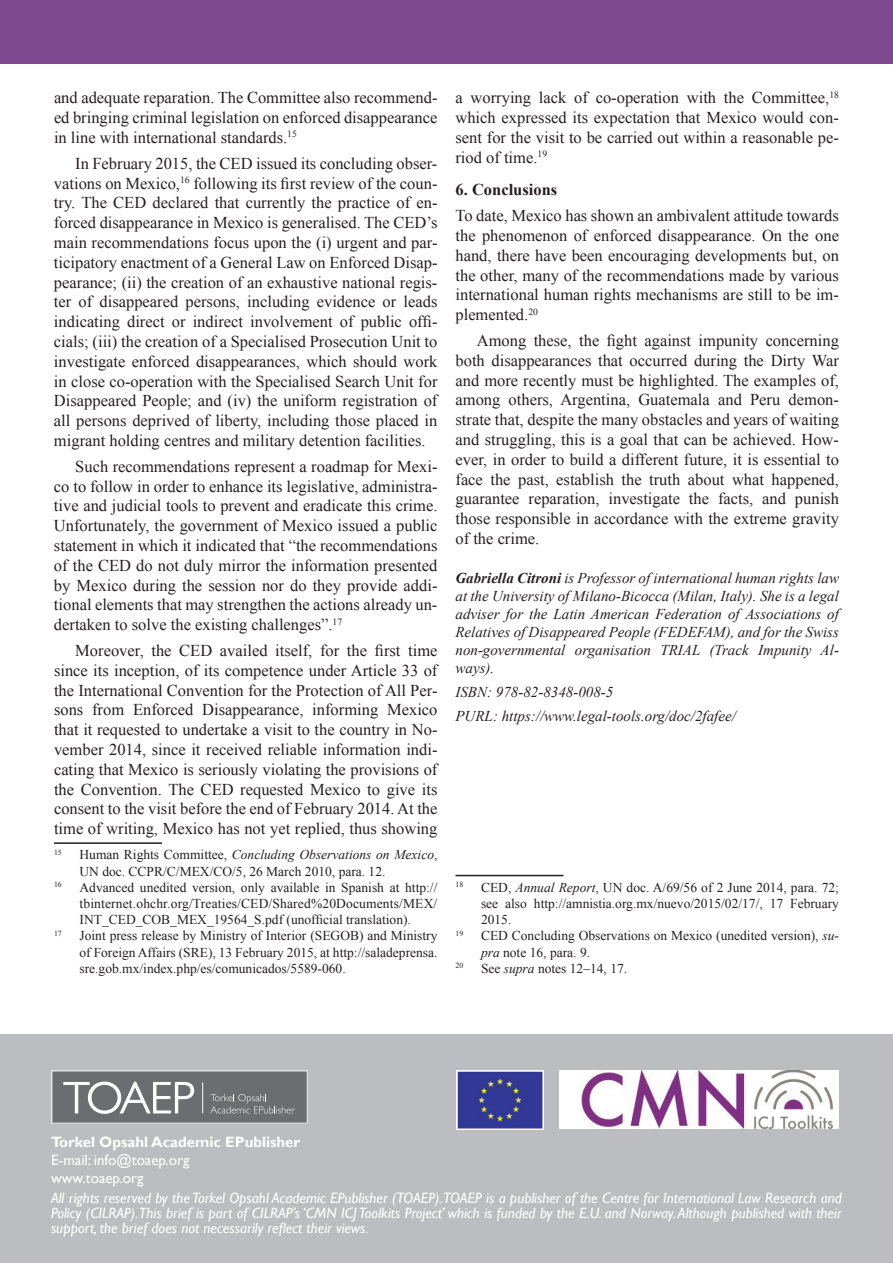
<style>
.page{position:relative;width:893px;height:1263px;background:#fff}
.page>*{position:absolute;margin:0;border:0;box-sizing:border-box;transform-origin:0 0}
.t1{font:16.5px/19.8px "Times New Roman";color:#231f20;text-align:justify}
.t2{font:700 16.5px "Times New Roman";color:#231f20}
.t3{font:italic 15px/18px "Times New Roman";color:#231f20;text-align:justify}
.t4{font:italic 15px/15px "Gill Sans";color:#fff;text-align:justify}
.t5{font:15px/18px "Gill Sans";color:#fff}
.t6{font:700 15px "Gill Sans";color:#fff}
.t7{font:13.5px/16.2px "Times New Roman";color:#231f20;text-align:justify}
.t8{font:7.8px "Times New Roman";color:#231f20}
.s1{font-style:italic}
.s2{font-weight:700}
</style>
<div class="page">
<div style="left:0;top:1035px;width:893px;height:228px;background:#bcbdc0"></div>
<div style="left:0;top:0;width:893px;height:64px;background:#7e4890"></div>
<svg style="left:53px;top:1072px;width:253px;height:50px"></svg>
<hr style="left:202px;top:1082px;width:1px;height:31px;background:#fff">
<div style="left:51px;top:1070px;width:257px;height:54px;border:1px solid #fff"></div>
<img style="left:456px;top:1070px;width:87px;height:59px">
<img style="left:560px;top:1071px;width:278px;height:58px">
<hr style="left:54px;top:842px;width:108px;height:2px;background:#231f20">
<hr style="left:455px;top:875px;width:108px;height:1px;background:#231f20">
<p class="t1" style="left:54px;top:88px;width:385px">and adequate reparation. The Committee also recommend&shy;ed bringing criminal legislation on enforced disappearance in line with international standards.<sup>15</sup></p>
<p class="t1" style="left:54px;top:153px;width:385px;text-indent:21px">In February 2015, the CED issued its concluding obser&shy;vations on Mexico,<sup>16</sup> following its first review of the coun&shy;try. The CED declared that currently the practice of en&shy;forced disappearance in Mexico is generalised. The CED’s main recommendations focus upon the (i) urgent and par&shy;ticipatory enactment of a General Law on Enforced Disap&shy;pearance; (ii) the creation of an exhaustive national regis&shy;ter of disappeared persons, including evidence or leads indicating direct or indirect involvement of public offi&shy;cials; (iii) the creation of a Specialised Prosecution Unit to investigate enforced disappearances, which should work in close co-operation with the Specialised Search Unit for Disappeared People; and (iv) the uniform registration of all persons deprived of liberty, including those placed in migrant holding centres and military detention facilities.</p>
<p class="t1" style="left:54px;top:456px;width:385px;text-indent:21px">Such recommendations represent a roadmap for Mexi&shy;co to follow in order to enhance its legislative, administra&shy;tive and judicial tools to prevent and eradicate this crime.<br>Unfortunately, the government of Mexico issued a public statement in which it indicated that “the recommendations of the CED do not duly mirror the information presented by Mexico during the session nor do they provide addi&shy;tional elements that may strengthen the actions already un&shy;dertaken to solve the existing challenges”.<sup>17</sup></p>
<p class="t1" style="left:54px;top:640px;width:385px;text-indent:21px">Moreover, the CED availed itself, for the first time since its inception, of its competence under Article 33 of the International Convention for the Protection of All Per&shy;sons from Enforced Disappearance, informing Mexico that it requested to undertake a visit to the country in No&shy;vember 2014, since it received reliable information indi&shy;cating that Mexico is seriously violating the provisions of the Convention. The CED requested Mexico to give its consent to the visit before the end of February 2014. At the time of writing, Mexico has not yet replied, thus showing</p>
<p class="t8" style="left:54px;top:847px;width:9px">15</p>
<p class="t7" style="left:80px;top:846px;width:359px">Human Rights Committee, <span class="s1">Concluding Observations on Mexico</span>,<br>UN doc. CCPR/C/MEX/CO/5, 26 March 2010, para. 12.</p>
<p class="t8" style="left:54px;top:879px;width:9px">16</p>
<p class="t7" style="left:80px;top:879px;width:359px">Advanced unedited version, only available in Spanish at http:// tbinternet.ohchr.org/Treaties/CED/Shared%20Documents/MEX/ INT_CED_COB_MEX_19564_S.pdf (unofficial translation).</p>
<p class="t8" style="left:54px;top:928px;width:9px">17</p>
<p class="t7" style="left:80px;top:927px;width:359px">Joint press release by Ministry of Interior (SEGOB) and Ministry of Foreign Affairs (SRE), 13 February 2015, at http://saladeprensa. sre.gob.mx/index.php/es/comunicados/5589-060.</p>
<p class="t1" style="left:455px;top:88px;width:385px">a worrying lack of co-operation with the Committee,<sup>18 </sup>which expressed its expectation that Mexico would con&shy;sent for the visit to be carried out within a reasonable pe&shy;riod of time.<sup>19</sup></p>
<p class="t2" style="left:455px;top:178px;width:103px">6. Conclusions</p>
<p class="t1" style="left:455px;top:205px;width:385px">To date, Mexico has shown an ambivalent attitude towards the phenomenon of enforced disappearance. On the one hand, there have been encouraging developments but, on the other, many of the recommendations made by various international human rights mechanisms are still to be im&shy;plemented.<sup>20</sup></p>
<p class="t1" style="left:455px;top:330px;width:385px;text-indent:21px">Among these, the fight against impunity concerning both disappearances that occurred during the Dirty War and more recently must be highlighted. The examples of, among others, Argentina, Guatemala and Peru demon&shy;strate that, despite the many obstacles and years of waiting and struggling, this is a goal that can be achieved. How&shy;ever, in order to build a different future, it is essential to face the past, establish the truth about what happened, guarantee reparation, investigate the facts, and punish those responsible in accordance with the extreme gravity of the crime.</p>
<p class="t3" style="left:455px;top:569px;width:385px"><span class="s2">Gabriella Citroni</span> is Professor of international human rights law at the University of Milano-Bicocca (Milan, Italy). She is a legal adviser for the Latin American Federation of Associations of Relatives of Disappeared People (FEDEFAM), and for the Swiss non-governmental organisation TRIAL (Track Impunity Al&shy;ways).</p>
<p class="t3" style="left:455px;top:680px;width:282px;line-height:24px">ISBN: 978-82-8348-008-5<br>PURL: https://www.legal-tools.org/doc/2fafee/</p>
<p class="t8" style="left:455px;top:879px;width:9px">18</p>
<p class="t7" style="left:481px;top:879px;width:359px">CED, <span class="s1">Annual Report</span>, UN doc. A/69/56 of 2 June 2014, para. 72; see also http://amnistia.org.mx/nuevo/2015/02/17/, 17 February 2015.</p>
<p class="t8" style="left:455px;top:928px;width:9px">19</p>
<p class="t7" style="left:481px;top:927px;width:359px">CED Concluding Observations on Mexico (unedited version), <span class="s1">su&shy;pra</span> note 16, para. 9.</p>
<p class="t8" style="left:455px;top:960px;width:9px">20</p>
<p class="t7" style="left:481px;top:960px;width:148px">See <span class="s1">supra</span> notes 12–14, 17.</p>
<p class="t6" style="left:51px;top:1133px;width:251px">Torkel Opsahl Academic EPublisher</p>
<p class="t5" style="left:51px;top:1152px;width:140px">E-mail: info@toaep.org www.toaep.org</p>
<p class="t4" style="left:51px;top:1190px;width:792px">All rights reserved by the Torkel Opsahl Academic EPublisher (TOAEP).TOAEP is a publisher of the Centre for International Law Research and Policy (CILRAP).This brief is part of CILRAP’s ‘CMN ICJ Toolkits Project’ which is funded by the E.U. and Norway. Although published with their support, the brief does not necessarily reflect their views.</p>
</div>
